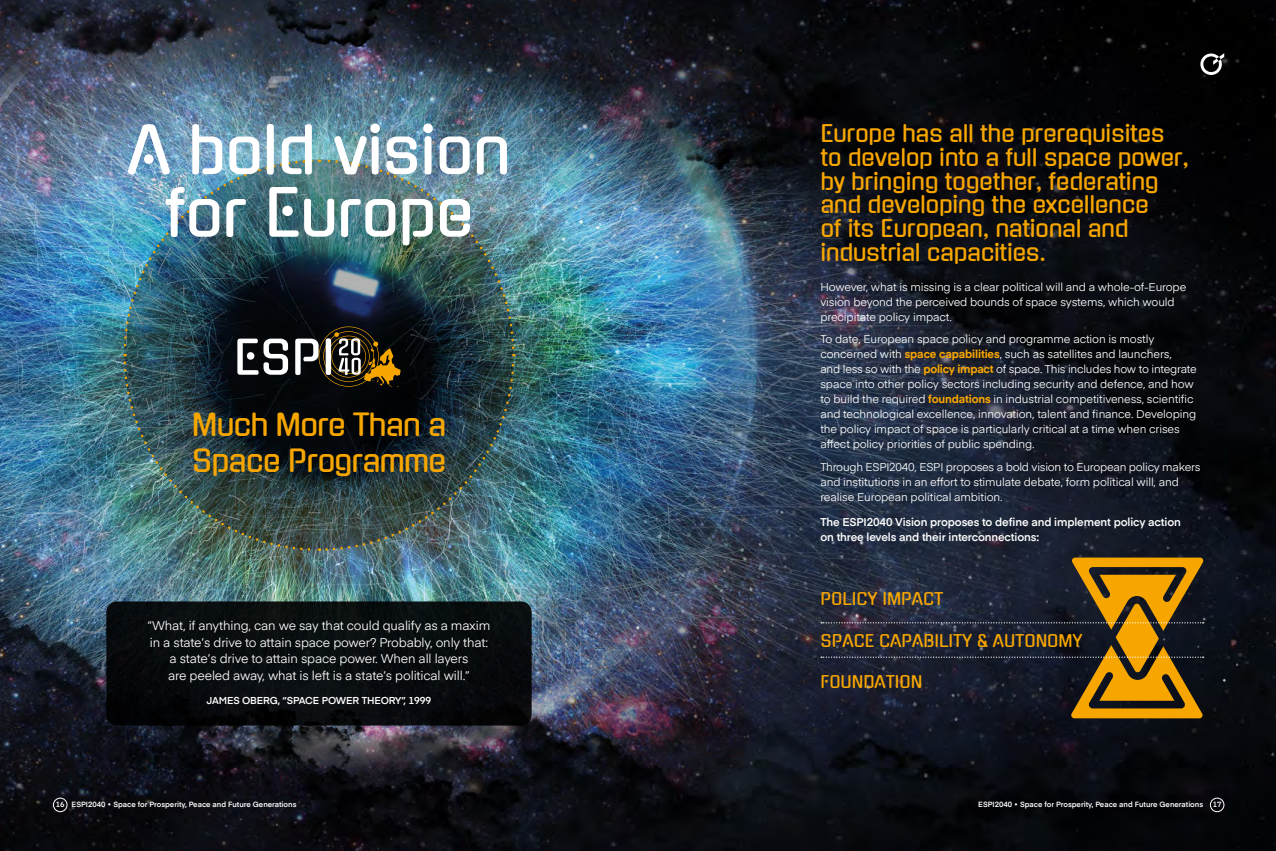
<style>
.page{position:relative;width:1276px;height:851px;background:#fff}
.page>*{position:absolute;margin:0;border:0;box-sizing:border-box;transform-origin:0 0}
.t1{font:62.5px "Gugi";letter-spacing:-.01em;color:#fff}
.t2{font:29.5px/35.4px "Gugi";letter-spacing:-.03em;color:#f7a600}
.t3{font:22.5px/23.8px "Gugi";letter-spacing:-.01em;color:#f7a600}
.t4{font:16.25px "Gugi";color:#f7a600}
.t5{font:12.5px/16.2px "Eina 01";letter-spacing:-.01em;color:#fff;text-align:center}
.t6{font:11.25px/15px "Eina 01";letter-spacing:-.01em;color:#fff}
.t7{font:600 11.25px/15px "Eina 01";letter-spacing:-.01em;color:#fff}
.t8{font:600 10px "Eina 01";letter-spacing:-.01em;color:#fff}
.t9{font:600 7.5px "Eina 01";color:#fff}
.s1{font-weight:700;color:#f7a600}
</style>
<div class="page">
<img style="left:0;top:0;width:1276px;height:850px">
<svg style="left:1200px;top:53px;width:24px;height:22px"></svg>
<svg style="left:821px;top:557px;width:382px;height:161px"></svg>
<div style="left:53px;top:797px;width:14px;height:14px;border:1px solid #fff;border-radius:50%"></div>
<div style="left:1210px;top:797px;width:14px;height:14px;border:1px solid #fff;border-radius:50%"></div>
<div style="left:106px;top:601px;width:425px;height:124px;background:#080c0e;border-radius:11px"></div>
<img style="left:122px;top:158px;width:394px;height:394px">
<p class="t1" style="left:127px;top:120px;width:384px">A bold vision</p>
<p class="t1" style="left:164px;top:182px;width:310px">for Europe</p>
<p class="t2" style="left:192px;top:408px;width:256px">Much More Than a<br>Space Programme</p>
<p class="t5" style="left:147px;top:616px;width:344px">“What, if anything, can we say that could qualify as a maxim in a state’s drive to attain space power? Probably, only that: a state’s drive to attain space power. When all layers</p>
<p class="t5" style="left:168px;top:666px;width:303px">are peeled away, what is left is a state’s political will.”</p>
<p class="t8" style="left:207px;top:692px;width:226px">JAMES OBERG, “SPACE POWER THEORY”, 1999</p>
<p class="t3" style="left:820px;top:122px;width:370px">Europe has all the prerequisites to develop into a full space power, by bringing together, federating and developing the excellence<br>of its European, national and industrial capacities.</p>
<p class="t6" style="left:820px;top:279px;width:367px">However, what is missing is a clear political will and a whole-of-Europe vision beyond the perceived bounds of space systems, which would precipitate policy impact.</p>
<p class="t6" style="left:820px;top:331px;width:378px">To date, European space policy and programme action is mostly concerned with <span class="s1">space capabilities</span>, such as satellites and launchers,<br>and less so with the <span class="s1">policy impact</span> of space. This includes how to integrate space into other policy sectors including security and defence, and how to build the required <span class="s1">foundations</span> in industrial competitiveness, scientific and technological excellence, innovation, talent and finance. Developing the policy impact of space is particularly critical at a time when crises affect policy priorities of public spending.</p>
<p class="t6" style="left:820px;top:458px;width:381px">Through ESPI2040, ESPI proposes a bold vision to European policy makers and institutions in an effort to stimulate debate, form political will, and realise European political ambition.</p>
<p class="t7" style="left:820px;top:514px;width:362px">The ESPI2040 Vision proposes to define and implement policy action on three levels and their interconnections:</p>
<p class="t4" style="left:820px;top:590px;width:125px">POLICY IMPACT</p>
<p class="t4" style="left:820px;top:632px;width:264px">SPACE CAPABILITY &amp; AUTONOMY</p>
<p class="t4" style="left:820px;top:673px;width:103px">FOUNDATION</p>
<p class="t9" style="left:56px;top:799px;width:10px">16</p>
<p class="t9" style="left:72px;top:799px;width:226px">ESPI2040 • Space for Prosperity, Peace and Future Generations</p>
<p class="t9" style="left:978px;top:799px;width:226px">ESPI2040 • Space for Prosperity, Peace and Future Generations</p>
<p class="t9" style="left:1212px;top:799px;width:10px">17</p>
</div>
